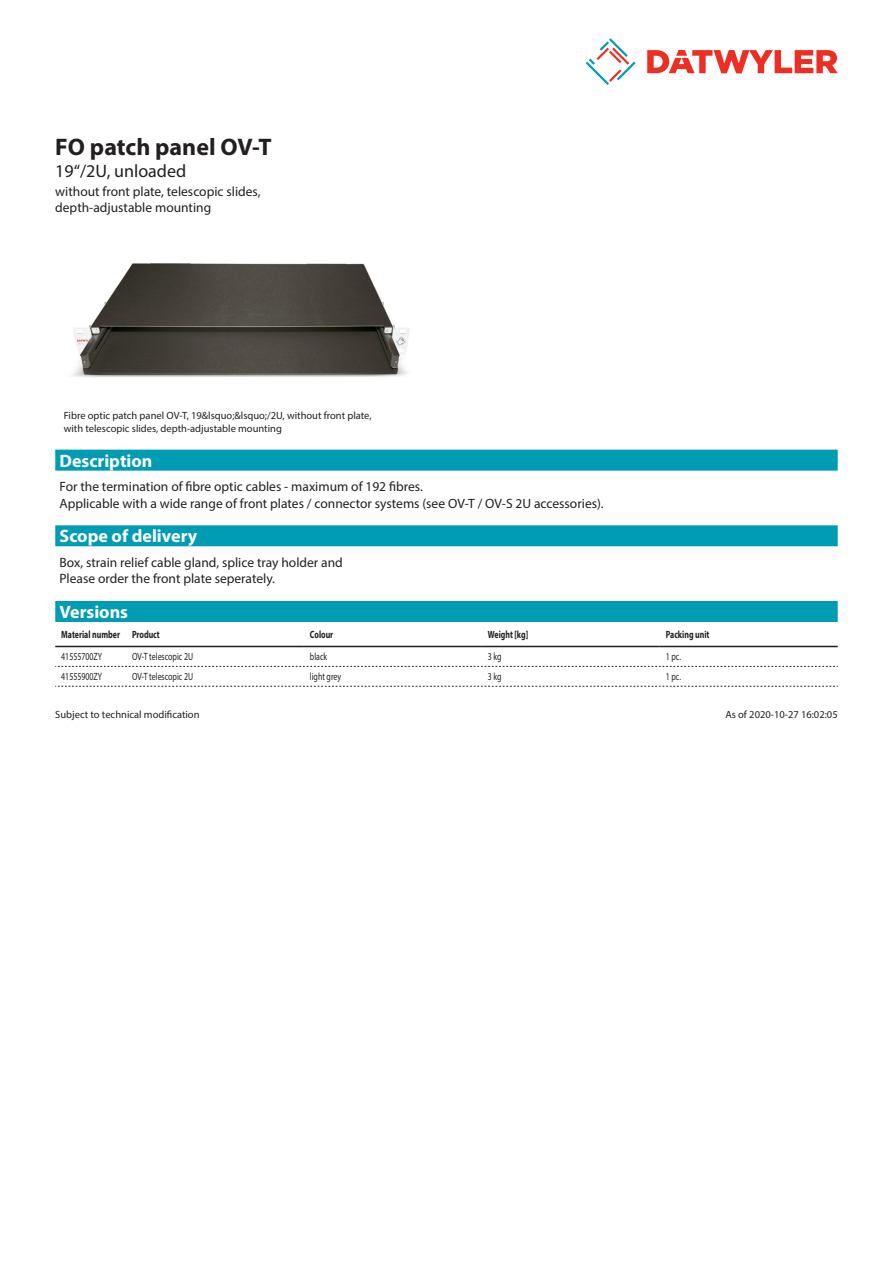
<style>
.page{position:relative;width:893px;height:1263px;background:#fff}
.page>*{position:absolute;margin:0;border:0;box-sizing:border-box;transform-origin:0 0}
.Product_Head{font:700 24px "Myriad Pro";color:#231f20}
.Standard_Head_Proper{font:700 18px "Myriad Pro";color:#fff}
.SubHead{font:18px "Myriad Pro";color:#231f20}
.Standard_text{font:13.5px/16.2px "Myriad Pro";color:#231f20}
.imagetext{font:10.5px/12.6px "Myriad Pro";color:#231f20}
.myriadlight{font:10.5px "Myriad Pro";color:#231f20;scale:.75 1}
.Footnote{font:10.5px "Myriad Pro";color:#231f20}
.myriadbold{font:700 10.5px "Myriad Pro";color:#231f20;scale:.75 1}
</style>
<div class="page">
<svg style="left:586px;top:38px;width:49px;height:47px"></svg>
<svg style="left:647px;top:50px;width:191px;height:23px"></svg>
<img style="left:72px;top:263px;width:338px;height:114px">
<div style="left:55px;top:601px;width:783px;height:21px;background:#009cb3"></div>
<hr style="left:55px;top:646px;width:71px;height:1px;background:#231f20">
<hr style="left:126px;top:646px;width:178px;height:1px;background:#231f20">
<hr style="left:304px;top:646px;width:178px;height:1px;background:#231f20">
<hr style="left:482px;top:646px;width:178px;height:1px;background:#231f20">
<hr style="left:660px;top:646px;width:178px;height:1px;background:#231f20">
<svg style="left:55px;top:666px;width:783px;height:1px"></svg>
<svg style="left:55px;top:686px;width:783px;height:1px"></svg>
<div style="left:55px;top:450px;width:783px;height:21px;background:#009cb3"></div>
<div style="left:55px;top:525px;width:783px;height:21px;background:#009cb3"></div>
<p class="Product_Head" style="left:55px;top:131px;width:218px">FO patch panel OV-T</p>
<p class="SubHead" style="left:55px;top:160px;width:132px">19“/2U, unloaded</p>
<p class="Standard_text" style="left:55px;top:183px;width:207px">without front plate, telescopic slides, depth-adjustable mounting</p>
<p class="imagetext" style="left:64px;top:409px;width:309px">Fibre optic patch panel OV-T, 19&amp;lsquo;&amp;lsquo;/2U, without front plate, with telescopic slides, depth-adjustable mounting</p>
<p class="Standard_Head_Proper" style="left:60px;top:449px;width:94px">Description</p>
<p class="Standard_text" style="left:60px;top:478px;width:546px">For the termination of fibre optic cables - maximum of 192 fibres.<br>Applicable with a wide range of front plates / connector systems (see OV-T / OV-S 2U accessories).</p>
<p class="Standard_Head_Proper" style="left:60px;top:524px;width:139px">Scope of delivery</p>
<p class="Standard_text" style="left:60px;top:554px;width:285px">Box, strain relief cable gland, splice tray holder and<br>Please order the front plate seperately.</p>
<p class="Standard_Head_Proper" style="left:60px;top:600px;width:70px">Versions</p>
<p class="myriadbold" style="left:61px;top:627px;width:80px">Material number</p>
<p class="myriadbold" style="left:132px;top:627px;width:39px">Product</p>
<p class="myriadbold" style="left:310px;top:627px;width:33px">Colour</p>
<p class="myriadbold" style="left:488px;top:627px;width:55px">Weight [kg]</p>
<p class="myriadbold" style="left:666px;top:627px;width:60px">Packing unit</p>
<p class="myriadlight" style="left:61px;top:650px;width:56px">41555700ZY</p>
<p class="myriadlight" style="left:132px;top:650px;width:83px">OV-T telescopic 2U</p>
<p class="myriadlight" style="left:310px;top:650px;width:25px">black</p>
<p class="myriadlight" style="left:488px;top:650px;width:20px">3 kg</p>
<p class="myriadlight" style="left:666px;top:650px;width:22px">1 pc.</p>
<p class="myriadlight" style="left:61px;top:670px;width:56px">41555900ZY</p>
<p class="myriadlight" style="left:132px;top:670px;width:83px">OV-T telescopic 2U</p>
<p class="myriadlight" style="left:310px;top:670px;width:43px">light grey</p>
<p class="myriadlight" style="left:488px;top:670px;width:20px">3 kg</p>
<p class="myriadlight" style="left:666px;top:670px;width:22px">1 pc.</p>
<p class="Footnote" style="left:55px;top:708px;width:146px">Subject to technical modification</p>
<p class="Footnote" style="left:725px;top:708px;width:114px">As of 2020-10-27 16:02:05</p>
</div>
